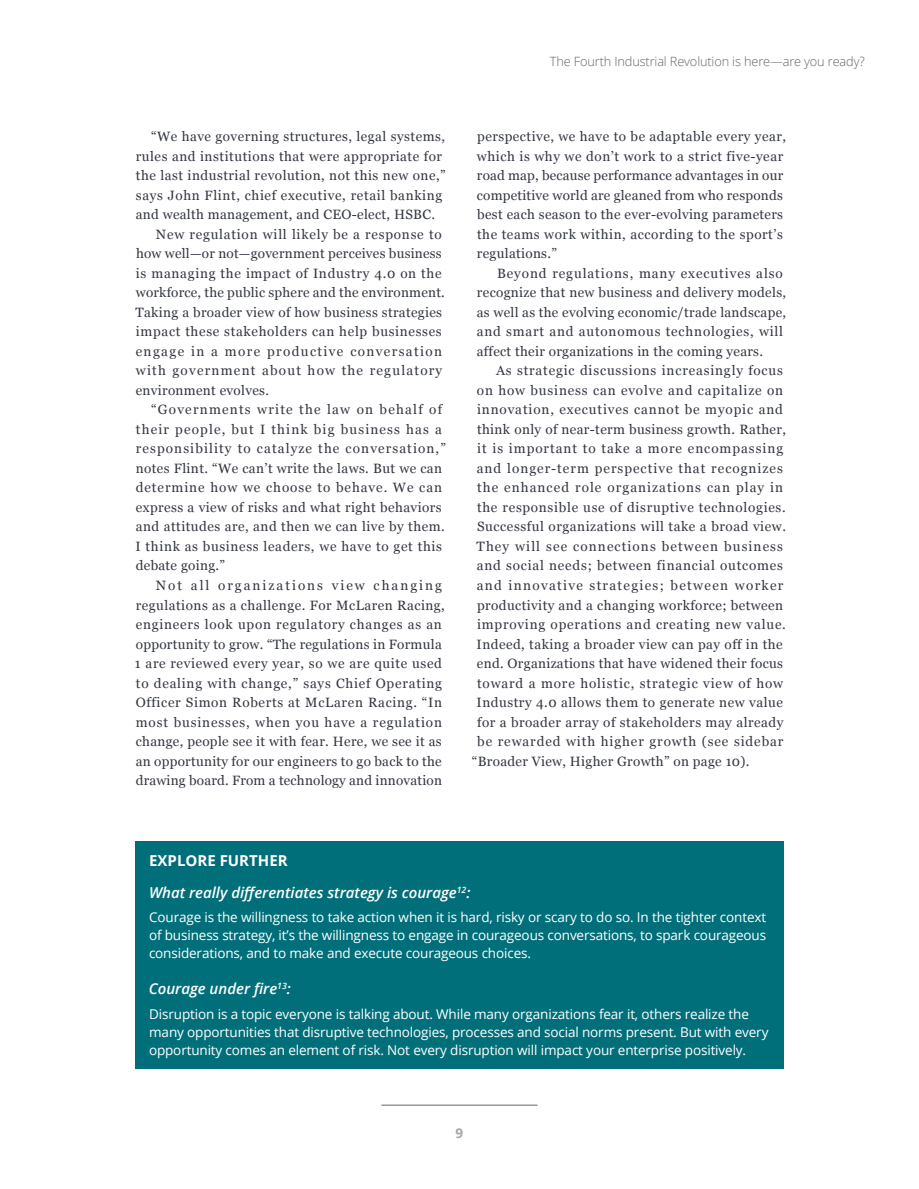
<style>
.page{position:relative;width:919px;height:1189px;background:#fff}
.page>*{position:absolute;margin:0;border:0;box-sizing:border-box;transform-origin:0 0}
.sidebar-h2{font:italic 600 15px "Open Sans";color:#fff}
.sidebar-h2-2{font:700 15px "Open Sans";color:#fff}
.body-copy{font:13.5px/19.5px "Georgia";letter-spacing:.04em;color:#323640}
.sidebar-body{font:13.5px/18px "Open Sans";letter-spacing:-.01em;color:#fff;text-align:justify}
.body-copy-2{font:13.5px "Georgia";letter-spacing:.06em;color:#323640}
.body-copy-3{font:13.5px "Georgia";letter-spacing:.065em;color:#323640}
.body-copy-4{font:13.5px "Georgia";letter-spacing:.08em;color:#323640}
.body-copy-5{font:13.5px "Georgia";letter-spacing:.075em;color:#323640}
.body-copy-6{font:13.5px "Georgia";letter-spacing:.095em;color:#323640}
.body-copy-7{font:13.5px "Georgia";letter-spacing:.07em;color:#323640}
.t1{font:700 13.5px "Open Sans";color:#a3a7a9}
.t2{font:300 12.75px "Open Sans";letter-spacing:-.01em;color:#5f6369}
</style>
<div class="page">
<hr style="left:381px;top:1104px;width:156px;height:1px;background:#5f6369">
<div style="left:135px;top:841px;width:648px;height:227px;background:#006f7a"></div>
<p class="body-copy" style="left:136px;top:127px;width:311px;text-indent:15px">“We have governing structures, legal systems, rules and institutions that were appropriate for the last industrial revolution, not this new one,” says John Flint, chief executive, retail banking and wealth management, and CEO-elect, HSBC.</p>
<p class="body-copy" style="left:135px;top:225px;width:311px;text-indent:20px">New regulation will likely be a response to how well—or not—government perceives business is managing the impact of Industry 4.0 on the workforce, the public sphere and the environment.<br>Taking a broader view of how business strategies impact these stakeholders can help businesses engage in a more productive conversation with government about how the regulatory environment evolves.</p>
<p class="body-copy" style="left:135px;top:400px;width:312px;text-indent:16px">“Governments write the law on behalf of their people, but I think big business has a responsibility to catalyze the conversation,” notes Flint. “We can’t write the laws. But we can determine how we choose to behave. We can express a view of risks and what right behaviors and attitudes are, and then we can live by them.<br>I think as business leaders, we have to get this debate going.”</p>
<p class="body-copy" style="left:135px;top:576px;width:311px;text-indent:21px">Not all organizations view changing regulations as a challenge. For McLaren Racing, engineers look upon regulatory changes as an opportunity to grow. “The regulations in Formula 1 are reviewed every year, so we are quite used to dealing with change,” says Chief Operating Officer Simon Roberts at McLaren Racing. “In most businesses, when you have a regulation change, people see it with fear. Here, we see it as an opportunity for our engineers to go back to the drawing board. From a technology and innovation</p>
<p class="t2" style="left:549px;top:53px;width:316px">The Fourth Industrial Revolution is here—are you ready?</p>
<p class="body-copy" style="left:477px;top:127px;width:310px">perspective, we have to be adaptable every year, which is why we don’t work to a strict five-year road map, because performance advantages in our competitive world are gleaned from who responds best each season to the ever-evolving parameters the teams work within, according to the sport’s regulations.”</p>
<p class="body-copy" style="left:476px;top:264px;width:311px;text-indent:20px">Beyond regulations, many executives also recognize that new business and delivery models, as well as the evolving economic/trade landscape, and smart and autonomous technologies, will affect their organizations in the coming years.</p>
<p class="body-copy-2" style="left:496px;top:362px;width:288px">As strategic discussions increasingly focus</p>
<p class="body-copy-2" style="left:477px;top:382px;width:308px">on how business can evolve and capitalize on</p>
<p class="body-copy-3" style="left:477px;top:401px;width:307px">innovation, executives cannot be myopic and</p>
<p class="body-copy" style="left:477px;top:420px;width:310px">think only of near-term business growth. Rather,</p>
<p class="body-copy-7" style="left:477px;top:440px;width:308px">it is important to take a more encompassing</p>
<p class="body-copy-5" style="left:476px;top:460px;width:307px">and longer-term perspective that recognizes</p>
<p class="body-copy-4" style="left:477px;top:479px;width:308px">the enhanced role organizations can play in</p>
<p class="body-copy" style="left:477px;top:498px;width:310px">the responsible use of disruptive technologies.</p>
<p class="body-copy" style="left:477px;top:517px;width:310px">Successful organizations will take a broad view.</p>
<p class="body-copy-4" style="left:476px;top:538px;width:308px">They will see connections between business</p>
<p class="body-copy-2" style="left:476px;top:557px;width:308px">and social needs; between financial outcomes</p>
<p class="body-copy-6" style="left:476px;top:577px;width:308px">and innovative strategies; between worker</p>
<p class="body-copy" style="left:477px;top:595px;width:307px">productivity and a changing workforce; between</p>
<p class="body-copy-2" style="left:477px;top:616px;width:310px">improving operations and creating new value.</p>
<p class="body-copy" style="left:476px;top:634px;width:307px">Indeed, taking a broader view can pay off in the</p>
<p class="body-copy" style="left:477px;top:654px;width:308px">end. Organizations that have widened their focus</p>
<p class="body-copy-3" style="left:477px;top:674px;width:307px">toward a more holistic, strategic view of how</p>
<p class="body-copy" style="left:476px;top:693px;width:308px">Industry 4.0 allows them to generate new value</p>
<p class="body-copy" style="left:477px;top:712px;width:307px">for a broader array of stakeholders may already</p>
<p class="body-copy-3" style="left:477px;top:733px;width:307px">be rewarded with higher growth (see sidebar</p>
<p class="body-copy" style="left:472px;top:751px;width:279px">“Broader View, Higher Growth” on page 10).</p>
<p class="sidebar-h2-2" style="left:149px;top:850px;width:140px">EXPLORE FURTHER</p>
<p class="sidebar-h2" style="left:149px;top:881px;width:323px">What really differentiates strategy is courage<sup>12</sup>:</p>
<p class="sidebar-body" style="left:149px;top:908px;width:618px">Courage is the willingness to take action when it is hard, risky or scary to do so. In the tighter context of business strategy, it’s the willingness to engage in courageous conversations, to spark courageous considerations, and to make and execute courageous choices.</p>
<p class="sidebar-h2" style="left:149px;top:978px;width:144px">Courage under fire<sup>13</sup>:</p>
<p class="sidebar-body" style="left:149px;top:1004px;width:621px;text-align:left">Disruption is a topic everyone is talking about. While many organizations fear it, others realize the many opportunities that disruptive technologies, processes and social norms present. But with every opportunity comes an element of risk. Not every disruption will impact your enterprise positively.</p>
<p class="t1" style="left:455px;top:1123px;width:9px">9</p>
</div>
